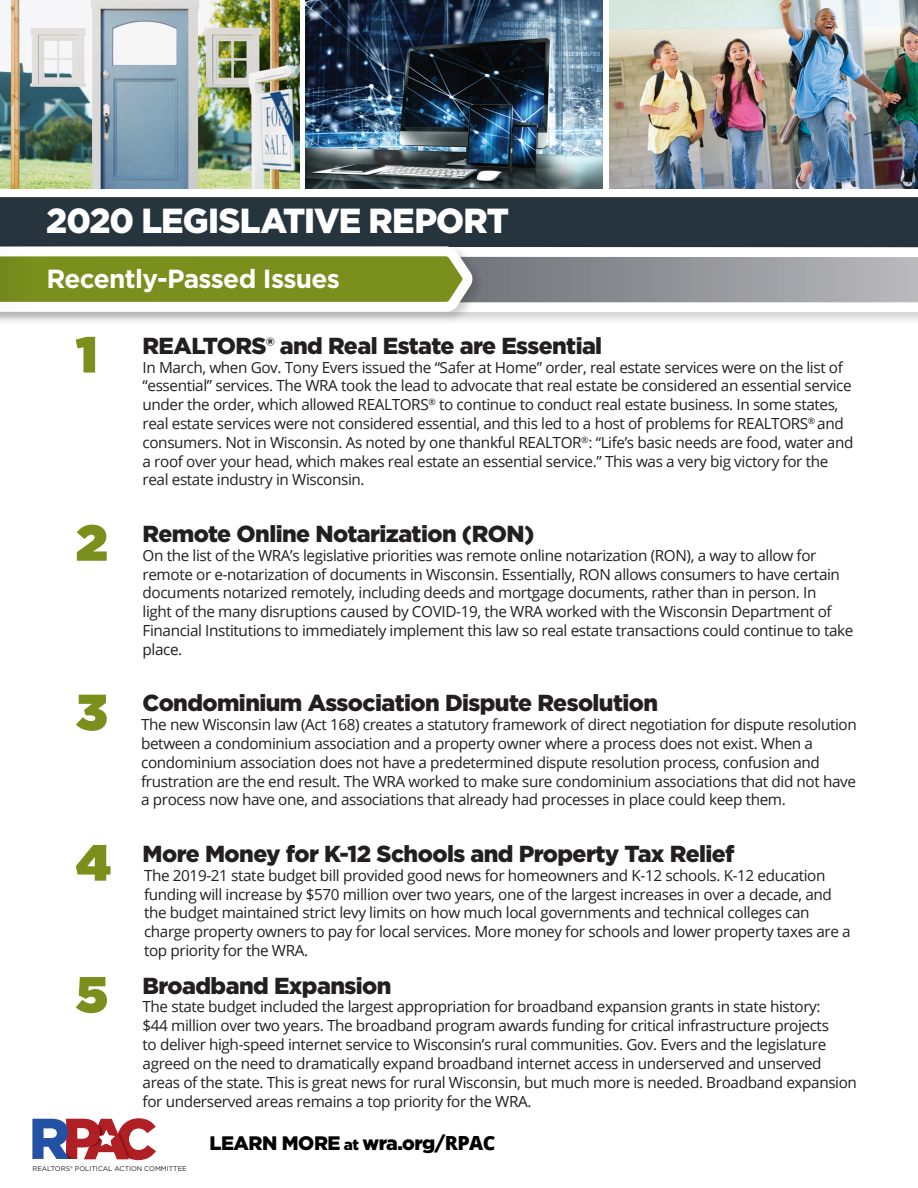
<style>
.page{position:relative;width:918px;height:1188px;background:#fff}
.page>*{position:absolute;margin:0;border:0;box-sizing:border-box;transform-origin:0 0}
.Demi_Compressed_52_4{font:900 34.8px "Gotham";letter-spacing:-.025em;color:#fff}
.toc_section_heading{font:700 26.25px "Gotham";letter-spacing:-.025em;color:#fff}
.Leg_Report_-_Issue{font:900 23.1px "Gotham";letter-spacing:-.025em;color:#231f20}
.Breakout_Subhead{font:900 19.5px "Gotham";letter-spacing:-.025em;color:#010203}
.t1{font:15.3px/18.8px "Open Sans";letter-spacing:-.025em;color:#231f20}
.t2{font:6.9px "Gotham";color:#231f20}
.s1{font-size:50.7px;color:#7a8f1c}
.s2{font-size:15.15px}
.s3{font-family:"Open Sans";font-weight:800}
</style>
<div class="page">
<div style="left:0;top:197px;width:918px;height:46px;background:#26353d"></div>
<svg style="left:32px;top:1118px;width:124px;height:42px"></svg>
<img style="left:306px;top:0;width:296px;height:189px">
<img style="left:0;top:0;width:299px;height:189px">
<div style="left:0;top:243px;width:918px;height:82px;background:#231f20;opacity:.22"></div>
<svg style="left:485px;top:245px;width:433px;height:69px"></svg>
<div style="left:0;top:243px;width:485px;height:81px;background:#231f20;opacity:.22"></div>
<svg style="left:0;top:245px;width:474px;height:68px"></svg>
<img style="left:609px;top:0;width:309px;height:189px">
<p class="Demi_Compressed_52_4" style="left:46px;top:200px;width:464px">2020 LEGISLATIVE REPORT</p>
<p class="toc_section_heading" style="left:46px;top:261px;width:295px">Recently-Passed Issues</p>
<p class="Leg_Report_-_Issue" style="left:76px;top:332px;width:528px"><span class="s1">1</span> REALTORS® and Real Estate are Essential</p>
<p class="t1" style="left:143px;top:357px;width:712px">In March, when Gov. Tony Evers issued the “Safer at Home” order, real estate services were on the list of “essential” services. The WRA took the lead to advocate that real estate be considered an essential service under the order, which allowed REALTORS<sup>®</sup> to continue to conduct real estate business. In some states, real estate services were not considered essential, and this led to a host of problems for REALTORS<sup>®</sup> and consumers. Not in Wisconsin. As noted by one thankful REALTOR<sup>®</sup>: “Life’s basic needs are food, water and a roof over your head, which makes real estate an essential service.” This was a very big victory for the real estate industry in Wisconsin.</p>
<p class="Leg_Report_-_Issue" style="left:76px;top:520px;width:460px"><span class="s1">2</span> Remote Online Notarization (RON)</p>
<p class="t1" style="left:143px;top:545px;width:712px">On the list of the WRA’s legislative priorities was remote online notarization (RON), a way to allow for remote or e-notarization of documents in Wisconsin. Essentially, RON allows consumers to have certain documents notarized remotely, including deeds and mortgage documents, rather than in person. In<br>light of the many disruptions caused by COVID-19, the WRA worked with the Wisconsin Department of Financial Institutions to immediately implement this law so real estate transactions could continue to take place.</p>
<p class="Leg_Report_-_Issue" style="left:76px;top:689px;width:584px"><span class="s1">3</span> Condominium Association Dispute Resolution</p>
<p class="t1" style="left:141px;top:715px;width:717px">The new Wisconsin law (Act 168) creates a statutory framework of direct negotiation for dispute resolution between a condominium association and a property owner where a process does not exist. When a condominium association does not have a predetermined dispute resolution process, confusion and frustration are the end result. The WRA worked to make sure condominium associations that did not have a process now have one, and associations that already had processes in place could keep them.</p>
<p class="Leg_Report_-_Issue" style="left:76px;top:840px;width:660px"><span class="s1">4</span> More Money for K-12 Schools and Property Tax Relief</p>
<p class="t1" style="left:144px;top:865px;width:708px">The 2019-21 state budget bill provided good news for homeowners and K-12 schools. K-12 education funding will increase by $570 million over two years, one of the largest increases in over a decade, and the budget maintained strict levy limits on how much local governments and technical colleges can charge property owners to pay for local services. More money for schools and lower property taxes are a top priority for the WRA.</p>
<p class="Leg_Report_-_Issue" style="left:76px;top:971px;width:317px"><span class="s1">5</span> Broadband Expansion</p>
<p class="t1" style="left:143px;top:997px;width:716px">The state budget included the largest appropriation for broadband expansion grants in state history:<br>$44 million over two years. The broadband program awards funding for critical infrastructure projects<br>to deliver high-speed internet service to Wisconsin’s rural communities. Gov. Evers and the legislature agreed on the need to dramatically expand broadband internet access in underserved and unserved areas of the state. This is great news for rural Wisconsin, but much more is needed. Broadband expansion for underserved areas remains a top priority for the WRA.</p>
<p class="t2" style="left:32px;top:1164px;width:156px">REALTORS® POLITICAL ACTION COMMITTEE</p>
<p class="Breakout_Subhead" style="left:210px;top:1131px;width:288px">LEARN MORE <span class="s2">at</span> wra.org/<span class="s3">RPAC</span></p>
</div>
